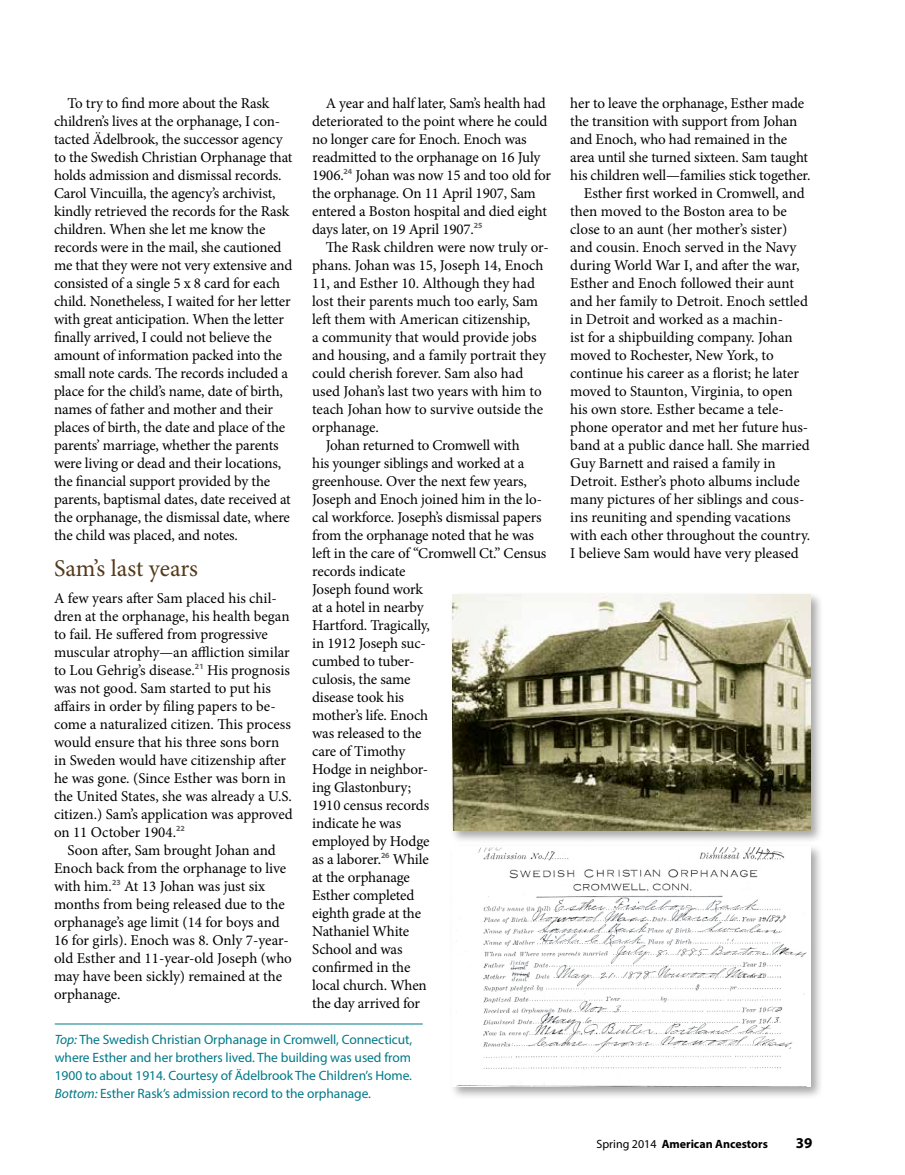
<style>
.page{position:relative;width:905px;height:1175px;background:#fff}
.page>*{position:absolute;margin:0;border:0;box-sizing:border-box;transform-origin:0 0}
.t1{font:24px "Minion Pro";letter-spacing:-.005em;color:#54391a}
.t2{font:15px/18px "Minion Pro";letter-spacing:-.01em;color:#000}
.t3{font:700 15px "Myriad Pro";color:#000}
.t4{font:13.5px/18px "Myriad Pro";letter-spacing:-.005em;color:#007988;text-align:justify}
.t5{font:700 12px "Myriad Pro";color:#000}
.s1{font-style:italic}
.s2{font-weight:400}
</style>
<div class="page">
<div style="left:449px;top:591px;width:374px;height:252px;background:#000;opacity:.35"></div>
<img style="left:453px;top:594px;width:357px;height:237px">
<div style="left:449px;top:843px;width:374px;height:256px;background:#000;opacity:.35"></div>
<img style="left:453px;top:846px;width:357px;height:240px">
<hr style="left:55px;top:1023px;width:368px;height:1px;background:#007988">
<p class="t2" style="left:54px;top:94px;width:240px;text-indent:14px">To try to find more about the Rask children’s lives at the orphanage, I con&shy;tacted Ädelbrook, the successor agency to the Swedish Christian Orphanage that holds admission and dismissal records.<br>Carol Vincuilla, the agency’s archivist, kindly retrieved the records for the Rask children. When she let me know the records were in the mail, she cautioned me that they were not very extensive and consisted of a single 5 x 8 card for each child. Nonetheless, I waited for her letter with great anticipation. When the letter finally arrived, I could not believe the amount of information packed into the small note cards. The records included a place for the child’s name, date of birth, names of father and mother and their places of birth, the date and place of the parents’ marriage, whether the parents were living or dead and their locations, the financial support provided by the parents, baptismal dates, date received at the orphanage, the dismissal date, where the child was placed, and notes.</p>
<h1 class="t1" style="left:54px;top:552px;width:145px">Sam’s last years</h1>
<p class="t2" style="left:54px;top:589px;width:240px">A few years after Sam placed his chil&shy;dren at the orphanage, his health began to fail. He suffered from progressive muscular atrophy—an affliction similar to Lou Gehrig’s disease.<sup>21</sup> His prognosis was not good. Sam started to put his affairs in order by filing papers to be&shy;come a naturalized citizen. This process would ensure that his three sons born in Sweden would have citizenship after he was gone. (Since Esther was born in the United States, she was already a U.S. citizen.) Sam’s application was approved on 11 October 1904.<sup>22</sup></p>
<p class="t2" style="left:54px;top:841px;width:239px;text-indent:13px">Soon after, Sam brought Johan and Enoch back from the orphanage to live with him.<sup>23</sup> At 13 Johan was just six months from being released due to the orphanage’s age limit (14 for boys and 16 for girls). Enoch was 8. Only 7-year&shy;old Esther and 11-year-old Joseph (who may have been sickly) remained at the orphanage.</p>
<p class="t2" style="left:312px;top:94px;width:240px;text-indent:14px">A year and half later, Sam’s health had deteriorated to the point where he could no longer care for Enoch. Enoch was readmitted to the orphanage on 16 July 1906.<sup>24</sup> Johan was now 15 and too old for the orphanage. On 11 April 1907, Sam entered a Boston hospital and died eight days later, on 19 April 1907.<sup>25</sup></p>
<p class="t2" style="left:325px;top:238px;width:224px">The Rask children were now truly or-</p>
<p class="t2" style="left:312px;top:256px;width:233px">phans. Johan was 15, Joseph 14, Enoch</p>
<p class="t2" style="left:312px;top:274px;width:224px">11, and Esther 10. Although they had</p>
<p class="t2" style="left:312px;top:292px;width:227px">lost their parents much too early, Sam</p>
<p class="t2" style="left:312px;top:310px;width:220px">left them with American citizenship,</p>
<p class="t2" style="left:312px;top:328px;width:226px">a community that would provide jobs</p>
<p class="t2" style="left:312px;top:346px;width:235px">and housing, and a family portrait they</p>
<p class="t2" style="left:312px;top:364px;width:213px">could cherish forever. Sam also had</p>
<p class="t2" style="left:312px;top:382px;width:231px">used Johan’s last two years with him to</p>
<p class="t2" style="left:312px;top:400px;width:232px">teach Johan how to survive outside the</p>
<p class="t2" style="left:312px;top:418px;width:68px">orphanage.</p>
<p class="t2" style="left:325px;top:436px;width:196px">Johan returned to Cromwell with</p>
<p class="t2" style="left:312px;top:454px;width:213px">his younger siblings and worked at a</p>
<p class="t2" style="left:312px;top:472px;width:216px">greenhouse. Over the next few years,</p>
<p class="t2" style="left:312px;top:490px;width:231px">Joseph and Enoch joined him in the lo-</p>
<p class="t2" style="left:312px;top:508px;width:231px">cal workforce. Joseph’s dismissal papers</p>
<p class="t2" style="left:312px;top:526px;width:223px">from the orphanage noted that he was</p>
<p class="t2" style="left:312px;top:544px;width:236px">left in the care of “Cromwell Ct.” Census</p>
<p class="t2" style="left:312px;top:562px;width:95px">records indicate</p>
<p class="t2" style="left:312px;top:580px;width:113px">Joseph found work</p>
<p class="t2" style="left:312px;top:598px;width:113px">at a hotel in nearby</p>
<p class="t2" style="left:312px;top:616px;width:119px">Hartford. Tragically,</p>
<p class="t2" style="left:312px;top:634px;width:115px">in 1912 Joseph suc-</p>
<p class="t2" style="left:312px;top:652px;width:104px">cumbed to tuber-</p>
<p class="t2" style="left:312px;top:670px;width:100px">culosis, the same</p>
<p class="t2" style="left:312px;top:688px;width:93px">disease took his</p>
<p class="t2" style="left:312px;top:706px;width:118px">mother’s life. Enoch</p>
<p class="t2" style="left:312px;top:724px;width:111px">was released to the</p>
<p class="t2" style="left:312px;top:742px;width:95px">care of Timothy</p>
<p class="t2" style="left:312px;top:760px;width:117px">Hodge in neighbor-</p>
<p class="t2" style="left:312px;top:778px;width:100px">ing Glastonbury;</p>
<p class="t2" style="left:312px;top:796px;width:118px">1910 census records</p>
<p class="t2" style="left:312px;top:814px;width:91px">indicate he was</p>
<p class="t2" style="left:312px;top:832px;width:119px">employed by Hodge</p>
<p class="t2" style="left:312px;top:850px;width:118px">as a laborer.<sup>26</sup> While</p>
<p class="t2" style="left:312px;top:868px;width:99px">at the orphanage</p>
<p class="t2" style="left:312px;top:886px;width:104px">Esther completed</p>
<p class="t2" style="left:312px;top:904px;width:110px">eighth grade at the</p>
<p class="t2" style="left:312px;top:922px;width:98px">Nathaniel White</p>
<p class="t2" style="left:312px;top:940px;width:92px">School and was</p>
<p class="t2" style="left:312px;top:958px;width:100px">confirmed in the</p>
<p class="t2" style="left:312px;top:976px;width:116px">local church. When</p>
<p class="t2" style="left:312px;top:994px;width:109px">the day arrived for</p>
<p class="t4" style="left:55px;top:1030px;width:359px"><span class="s1">Top:</span> The Swedish Christian Orphanage in Cromwell, Connecticut, where Esther and her brothers lived. The building was used from 1900 to about 1914. Courtesy of Ädelbrook The Children’s Home.<br><span class="s1">Bottom:</span> Esther Rask’s admission record to the orphanage.</p>
<p class="t2" style="left:570px;top:94px;width:235px">her to leave the orphanage, Esther made</p>
<p class="t2" style="left:570px;top:112px;width:228px">the transition with support from Johan</p>
<p class="t2" style="left:570px;top:130px;width:218px">and Enoch, who had remained in the</p>
<p class="t2" style="left:570px;top:148px;width:239px">area until she turned sixteen. Sam taught</p>
<p class="t2" style="left:570px;top:166px;width:242px">his children well—families stick together.</p>
<p class="t2" style="left:583px;top:184px;width:222px">Esther first worked in Cromwell, and</p>
<p class="t2" style="left:570px;top:202px;width:218px">then moved to the Boston area to be</p>
<p class="t2" style="left:570px;top:220px;width:218px">close to an aunt (her mother’s sister)</p>
<p class="t2" style="left:570px;top:238px;width:228px">and cousin. Enoch served in the Navy</p>
<p class="t2" style="left:570px;top:256px;width:231px">during World War I, and after the war,</p>
<p class="t2" style="left:570px;top:274px;width:225px">Esther and Enoch followed their aunt</p>
<p class="t2" style="left:570px;top:292px;width:239px">and her family to Detroit. Enoch settled</p>
<p class="t2" style="left:570px;top:310px;width:214px">in Detroit and worked as a machin-</p>
<p class="t2" style="left:570px;top:328px;width:224px">ist for a shipbuilding company. Johan</p>
<p class="t2" style="left:570px;top:346px;width:205px">moved to Rochester, New York, to</p>
<p class="t2" style="left:570px;top:364px;width:230px">continue his career as a florist; he later</p>
<p class="t2" style="left:570px;top:382px;width:224px">moved to Staunton, Virginia, to open</p>
<p class="t2" style="left:570px;top:400px;width:215px">his own store. Esther became a tele-</p>
<p class="t2" style="left:570px;top:418px;width:239px">phone operator and met her future hus-</p>
<p class="t2" style="left:570px;top:436px;width:241px">band at a public dance hall. She married</p>
<p class="t2" style="left:570px;top:454px;width:207px">Guy Barnett and raised a family in</p>
<p class="t2" style="left:570px;top:472px;width:231px">Detroit. Esther’s photo albums include</p>
<p class="t2" style="left:570px;top:490px;width:235px">many pictures of her siblings and cous-</p>
<p class="t2" style="left:570px;top:508px;width:222px">ins reuniting and spending vacations</p>
<p class="t2" style="left:570px;top:526px;width:241px">with each other throughout the country.</p>
<p class="t2" style="left:570px;top:544px;width:230px">I believe Sam would have very pleased</p>
<p class="t5" style="left:596px;top:1136px;width:173px"><span class="s2">Spring 2014</span> American Ancestors</p>
<p class="t3" style="left:796px;top:1133px;width:18px">39</p>
</div>
